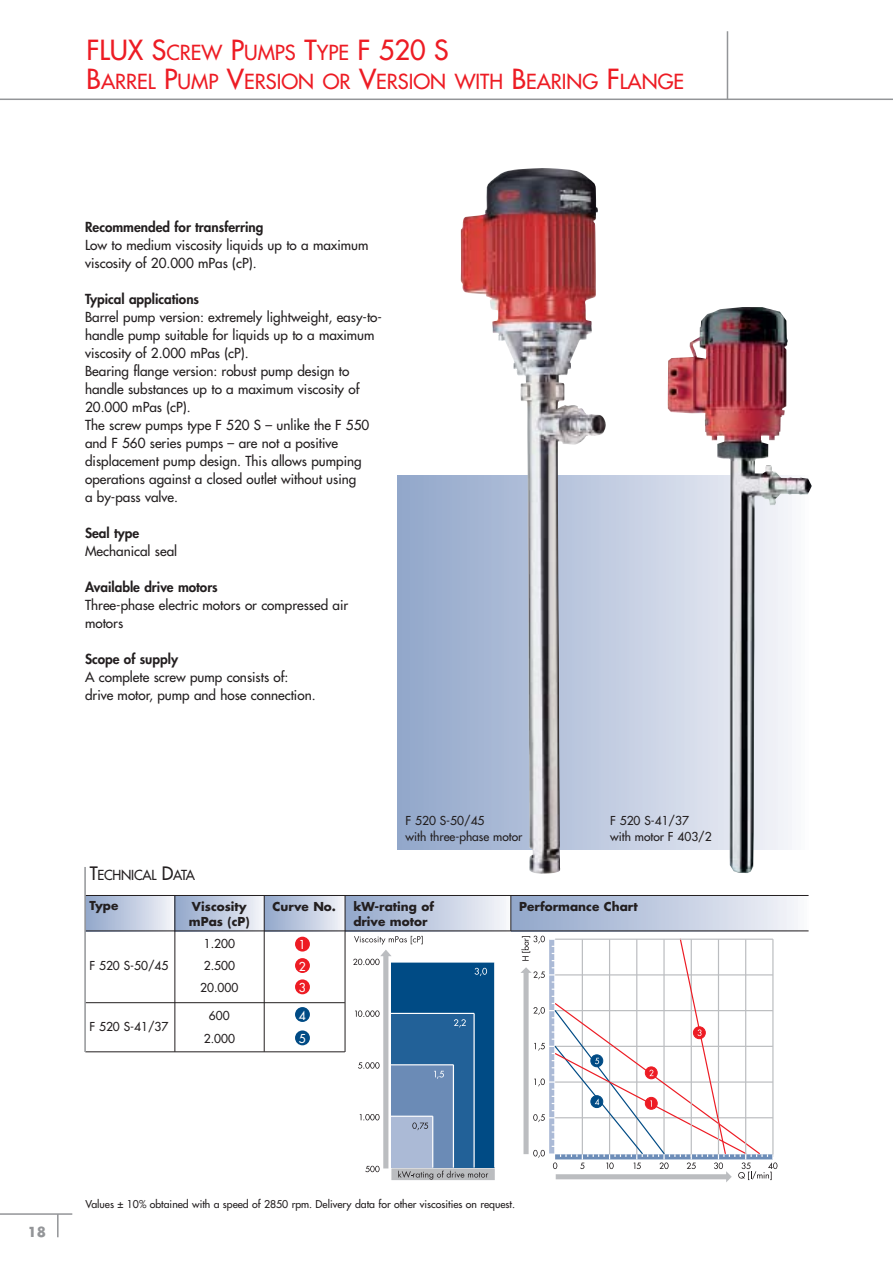
<style>
.page{position:relative;width:893px;height:1263px;background:#fff}
.page>*{position:absolute;margin:0;border:0;box-sizing:border-box;transform-origin:0 0}
.t1{font:27px "Futura";color:#ed1c24}
.t2{font:20.25px "Futura";color:#ed1c24}
.t3{font:13.5px/18px "Futura";color:#231f20}
.t4{font:800 13.5px "Futura";color:#231f20}
.t5{font:700 13.5px "Futura";color:#939598}
.t6{font:12px/15.8px "Futura";color:#231f20}
.t7{font:700 12px "Futura";color:#231f20}
.t8{font:12px/21.3px "Futura";color:#fff}
.t9{font:10.5px "Futura";color:#231f20}
.s1{font-size:20.25px}
.s2{font-size:27px}
.s3{font-size:18px}
</style>
<div class="page">
<svg style="left:398px;top:476px;width:269px;height:374px;background:#b0bed8"></svg>
<img style="left:667px;top:307px;width:144px;height:566px">
<img style="left:460px;top:168px;width:146px;height:706px">
<hr style="left:0;top:1213px;width:72px;height:2px;background:#939598">
<hr style="left:57px;top:1214px;width:2px;height:23px;background:#939598">
<hr style="left:0;top:99px;width:892px;height:1px;background:#939598">
<hr style="left:726px;top:31px;width:2px;height:68px;background:#939598">
<svg style="left:520px;top:936px;width:257px;height:246px"></svg>
<div style="left:85px;top:895px;width:90px;height:36px;background:linear-gradient(to right,#90a5c9,#f2f3f8)"></div>
<div style="left:175px;top:895px;width:89px;height:36px;background:linear-gradient(to right,#90a6ca,#f3f3f8)"></div>
<div style="left:265px;top:895px;width:80px;height:36px;background:linear-gradient(to right,#91a6ca,#f1f2f8)"></div>
<div style="left:346px;top:895px;width:165px;height:36px;background:linear-gradient(to right,#90a5c9,#f4f5f9)"></div>
<div style="left:511px;top:895px;width:297px;height:36px;background:linear-gradient(to right,#8fa5c9,#f5f5f9)"></div>
<hr style="left:85px;top:895px;width:723px;height:1px;background:#231f20">
<hr style="left:85px;top:931px;width:723px;height:1px;background:#231f20">
<hr style="left:85px;top:1002px;width:260px;height:1px;background:#231f20">
<hr style="left:85px;top:1052px;width:260px;height:1px;background:#231f20">
<hr style="left:175px;top:895px;width:1px;height:157px;background:#231f20">
<hr style="left:264px;top:895px;width:1px;height:157px;background:#231f20">
<hr style="left:345px;top:895px;width:1px;height:157px;background:#231f20">
<hr style="left:510px;top:895px;width:1px;height:36px;background:#231f20">
<div style="left:295px;top:1007px;width:15px;height:15px;background:#004b85;border-radius:50%"></div>
<div style="left:295px;top:1030px;width:15px;height:15px;background:#004b85;border-radius:50%"></div>
<div style="left:295px;top:937px;width:15px;height:15px;background:#ed1c24;border-radius:50%"></div>
<div style="left:295px;top:958px;width:15px;height:15px;background:#ed1c24;border-radius:50%"></div>
<div style="left:295px;top:979px;width:15px;height:15px;background:#ed1c24;border-radius:50%"></div>
<hr style="left:84px;top:867px;width:2px;height:185px;background:#939598">
<div style="left:391px;top:962px;width:104px;height:206px;background:#004b85"></div>
<div style="left:391px;top:1013px;width:83px;height:155px;background:#226198"></div>
<div style="left:391px;top:1065px;width:62px;height:103px;background:#6b8bb6"></div>
<hr style="left:494px;top:962px;width:1px;height:206px;background:#fff">
<hr style="left:473px;top:1013px;width:1px;height:155px;background:#fff">
<hr style="left:453px;top:1065px;width:1px;height:103px;background:#fff">
<svg style="left:355px;top:1010px;width:24px;height:7px"></svg>
<svg style="left:358px;top:1062px;width:21px;height:7px"></svg>
<svg style="left:359px;top:1114px;width:20px;height:6px"></svg>
<svg style="left:365px;top:1166px;width:14px;height:6px"></svg>
<div style="left:391px;top:1168px;width:104px;height:12px;background:#bbbdc0"></div>
<hr style="left:388px;top:961px;width:107px;height:2px;background:#fff">
<div style="left:391px;top:1116px;width:42px;height:52px;background:#abbad6"></div>
<hr style="left:388px;top:1116px;width:45px;height:1px;background:#fff">
<hr style="left:432px;top:1116px;width:1px;height:52px;background:#fff">
<hr style="left:388px;top:1064px;width:65px;height:1px;background:#fff">
<hr style="left:388px;top:1013px;width:86px;height:1px;background:#fff">
<svg style="left:412px;top:1122px;width:16px;height:8px"></svg>
<svg style="left:434px;top:1071px;width:10px;height:8px"></svg>
<svg style="left:454px;top:1019px;width:11px;height:9px"></svg>
<svg style="left:474px;top:968px;width:13px;height:8px"></svg>
<div style="left:383px;top:953px;width:5px;height:215px;background:#bbbdc0"></div>
<svg style="left:398px;top:1171px;width:90px;height:9px"></svg>
<svg style="left:353px;top:936px;width:69px;height:29px"></svg>
<h1 class="t1" style="left:87px;top:37px;width:364px">FLUX S<span class="s1">CREW</span> P<span class="s1">UMPS</span> T<span class="s1">YPE</span> F 520 S</h1>
<h2 class="t2" style="left:87px;top:71px;width:599px"><span class="s2">B</span>ARREL <span class="s2">P</span>UMP <span class="s2">V</span>ERSION OR <span class="s2">V</span>ERSION WITH <span class="s2">B</span>EARING <span class="s2">F</span>LANGE</h2>
<p class="t4" style="left:85px;top:221px;width:180px">Recommended for transferring</p>
<p class="t3" style="left:85px;top:237px;width:285px">Low to medium viscosity liquids up to a maximum viscosity of 20.000 mPas (cP).</p>
<p class="t4" style="left:85px;top:293px;width:116px">Typical applications</p>
<p class="t3" style="left:85px;top:309px;width:298px">Barrel pump version: extremely lightweight, easy-to&shy;handle pump suitable for liquids up to a maximum viscosity of 2.000 mPas (cP).<br>Bearing flange version: robust pump design to handle substances up to a maximum viscosity of 20.000 mPas (cP).<br>The screw pumps type F 520 S – unlike the F 550 and F 560 series pumps – are not a positive displacement pump design. This allows pumping operations against a closed outlet without using<br>a by-pass valve.</p>
<p class="t4" style="left:85px;top:527px;width:56px">Seal type</p>
<p class="t3" style="left:85px;top:543px;width:94px">Mechanical seal</p>
<p class="t4" style="left:85px;top:581px;width:134px">Available drive motors</p>
<p class="t3" style="left:85px;top:597px;width:264px">Three-phase electric motors or compressed air motors</p>
<p class="t4" style="left:85px;top:653px;width:94px">Scope of supply</p>
<p class="t3" style="left:85px;top:669px;width:232px">A complete screw pump consists of: drive motor, pump and hose connection.</p>
<p class="t6" style="left:405px;top:814px;width:118px">F 520 S-50/45<br>with three-phase motor</p>
<p class="t6" style="left:610px;top:814px;width:103px">F 520 S-41/37 with motor F 403/2</p>
<p class="t3" style="left:90px;top:867px;width:107px"><span class="s3">T</span>ECHNICAL <span class="s3">D</span>ATA</p>
<p class="t7" style="left:90px;top:900px;width:30px">Type</p>
<p class="t7" style="left:192px;top:901px;width:56px">Viscosity</p>
<p class="t7" style="left:272px;top:901px;width:65px">Curve No.</p>
<p class="t7" style="left:353px;top:901px;width:82px">kW-rating of</p>
<p class="t7" style="left:519px;top:901px;width:120px">Performance Chart</p>
<p class="t7" style="left:189px;top:916px;width:62px">mPas (cP)</p>
<p class="t7" style="left:353px;top:916px;width:76px">drive motor</p>
<p class="t6" style="left:204px;top:937px;width:33px">1.200</p>
<p class="t6" style="left:90px;top:959px;width:80px">F 520 S-50/45</p>
<p class="t6" style="left:200px;top:956px;width:40px;line-height:21.6px">2.500<br>20.000</p>
<p class="t6" style="left:90px;top:1020px;width:80px">F 520 S-41/37</p>
<p class="t6" style="left:204px;top:1005px;width:33px;line-height:23.2px;text-align:center">600<br>2.000</p>
<p class="t8" style="left:299px;top:1004px;width:8px;line-height:23.4px">4<br>5</p>
<p class="t8" style="left:299px;top:935px;width:8px;text-align:justify">1<br>2<br>3</p>
<p class="t5" style="left:28px;top:1226px;width:20px">18</p>
<p class="t9" style="left:85px;top:1199px;width:431px">Values ± 10% obtained with a speed of 2850 rpm. Delivery data for other viscosities on request.</p>
</div>
